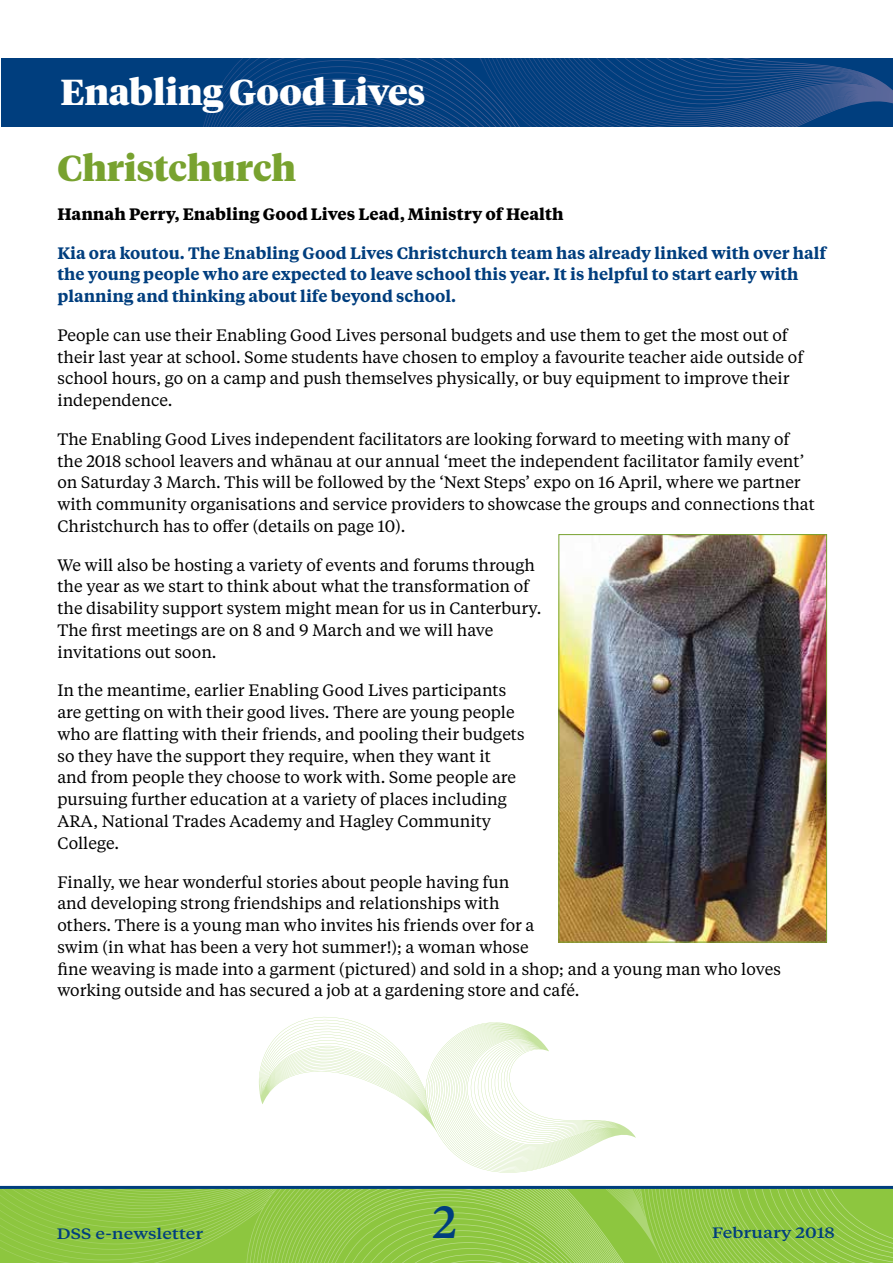
<style>
.page{position:relative;width:893px;height:1263px;background:#fff}
.page>*{position:absolute;margin:0;border:0;box-sizing:border-box;transform-origin:0 0}
.t1{font:500 45px "Tiempos Text";color:#003e7e}
.Headline_white{font:900 36px "Tiempos Headline";color:#fff}
.Head_-_no_line{font:900 36px "Tiempos Headline";color:#78a22f}
.Body_text{font:16.5px/21.8px "Tiempos Text";color:#000}
.Body_text_1st_para{font:600 16.5px/21.8px "Tiempos Text";color:#003e7e}
.Body_text-2{font:700 16.5px "Tiempos Text";color:#000}
.t2{font:500 15px "Tiempos Text";color:#003e7e;scale:1.2 1}
</style>
<div class="page">
<svg style="left:707px;top:1189px;width:186px;height:74px;background:#91c847"></svg>
<svg style="left:0;top:1189px;width:707px;height:74px;background:#93c94a"></svg>
<hr style="left:0;top:1186px;width:893px;height:3px;background:#003e7e">
<svg style="left:259px;top:1017px;width:377px;height:156px"></svg>
<div style="left:1px;top:58px;width:892px;height:69px;background:#003e7e"></div>
<svg style="left:563px;top:58px;width:330px;height:69px"></svg>
<svg style="left:203px;top:58px;width:360px;height:69px"></svg>
<img style="left:560px;top:536px;width:265px;height:404px">
<div style="left:558px;top:534px;width:269px;height:408px;border:1px solid #78a22f"></div>
<p class="Headline_white" style="left:61px;top:67px;width:366px">Enabling Good Lives</p>
<p class="Head_-_no_line" style="left:57px;top:143px;width:240px">Christchurch</p>
<p class="Body_text-2" style="left:57px;top:202px;width:508px">Hannah Perry, Enabling Good Lives Lead, Ministry of Health</p>
<p class="Body_text_1st_para" style="left:57px;top:241px;width:770px">Kia ora koutou. The Enabling Good Lives Christchurch team has already linked with over half the young people who are expected to leave school this year. It is helpful to start early with planning and thinking about life beyond school.</p>
<p class="Body_text" style="left:57px;top:323px;width:747px">People can use their Enabling Good Lives personal budgets and use them to get the most out of their last year at school. Some students have chosen to employ a favourite teacher aide outside of school hours, go on a camp and push themselves physically, or buy equipment to improve their independence.</p>
<p class="Body_text" style="left:57px;top:427px;width:759px">The Enabling Good Lives independent facilitators are looking forward to meeting with many of the 2018 school leavers and whānau at our annual ‘meet the independent facilitator family event’ on Saturday 3 March. This will be followed by the ‘Next Steps’ expo on 16 April, where we partner with community organisations and service providers to showcase the groups and connections that Christchurch has to offer (details on page 10).</p>
<p class="Body_text" style="left:57px;top:553px;width:485px">We will also be hosting a variety of events and forums through the year as we start to think about what the transformation of the disability support system might mean for us in Canterbury.<br>The first meetings are on 8 and 9 March and we will have invitations out soon.</p>
<p class="Body_text" style="left:57px;top:679px;width:469px">In the meantime, earlier Enabling Good Lives participants are getting on with their good lives. There are young people who are flatting with their friends, and pooling their budgets so they have the support they require, when they want it<br>and from people they choose to work with. Some people are pursuing further education at a variety of places including ARA, National Trades Academy and Hagley Community College.</p>
<p class="Body_text" style="left:57px;top:870px;width:725px">Finally, we hear wonderful stories about people having fun<br>and developing strong friendships and relationships with<br>others. There is a young man who invites his friends over for a<br>swim (in what has been a very hot summer!); a woman whose<br>fine weaving is made into a garment (pictured) and sold in a shop; and a young man who loves working outside and has secured a job at a gardening store and café.</p>
<p class="t2" style="left:57px;top:1224px;width:124px">DSS e-newsletter</p>
<h1 class="t1" style="left:433px;top:1192px;width:25px">2</h1>
<p class="t2" style="left:712px;top:1223px;width:104px">February 2018</p>
</div>
